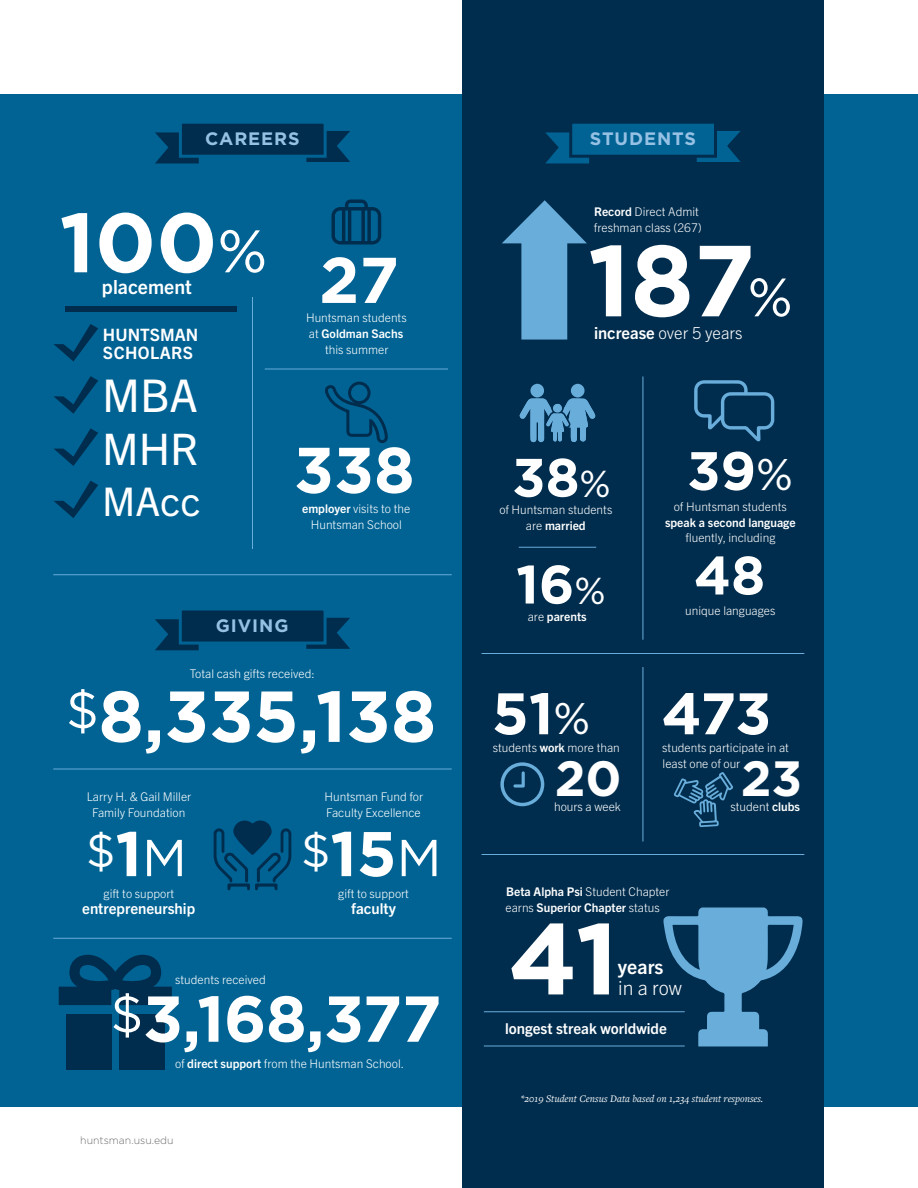
<style>
.page{position:relative;width:918px;height:1188px;background:#fff}
.page>*{position:absolute;margin:0;border:0;box-sizing:border-box;transform-origin:0 0}
.Body_Text_Sans_Cnd{font:700 100.65px "Gotham";color:#fff}
.Body_Text_Sans_Cnd-2{font:700 84px "Gotham";color:#fff}
.Body_Text_Sans_Cnd-3{font:700 72px "Gotham";color:#fff}
.Body_Text_Sans_Cnd-4{font:700 64.65px "Gotham";letter-spacing:-.01em;color:#fff}
.Body_Text_Sans_Cnd-5{font:700 64.5px "Gotham";color:#fff}
.Body_Text_Sans_Cnd-6{font:700 63px "Gotham";color:#fff}
.Body_Text_Sans_Cnd-7{font:700 58.5px "Gotham";color:#fff}
.Body_Text_Sans_Cnd-8{font:700 54px "Gotham";color:#fff}
.Body_Text_Sans_Cnd-9{font:700 49.5px "Gotham";color:#fff}
.Body_Text_Sans_Cnd-10{font:46.5px "Gotham";color:#fff}
.Body_Text_Sans_Cnd-11{font:45.15px "Trade Gothic Next LT Pro";color:#fff}
.Body_Text_Sans_Cnd-12{font:44.1px "Gotham";color:#fff}
.Body_Text_Sans_Cnd-13{font:43.5px "Trade Gothic Next LT Pro";color:#fff}
.Body_Text_Sans_Cnd-14{font:39.6px "Trade Gothic Next LT Pro";color:#fff}
.Body_Text_Sans_Cnd-15{font:700 19.5px "Trade Gothic Next LT Pro";color:#fff}
.Body_Text_Sans_Cnd-16{font:300 19.5px "Trade Gothic Next LT Pro";color:#fff}
.Body_Text_Sans_Cnd-17{font:700 18px "Gotham";letter-spacing:.05em;color:#97c1e4}
.Body_Text_Sans_Cnd-18{font:700 17.1px/18px "Trade Gothic Next LT Pro";letter-spacing:.015em;color:#fff}
.Body_Text_Sans_Cnd-19{font:300 16.5px "Trade Gothic Next LT Pro";color:#fff}
.Body_Text_Sans_Cnd-20{font:700 15px "Trade Gothic Next LT Pro";color:#fff}
.Body_Text_Sans_Cnd-21{font:300 12px/15.8px "Trade Gothic Next LT Pro";color:#fff;text-align:center}
.Body_Text_Sans_Cnd-22{font:700 12px/15.8px "Trade Gothic Next LT Pro";color:#fff}
.Body_Text_Serif_Frei{font:italic 10.5px "Freight Text Pro";color:#fff}
.t1{font:300 10.5px "Gotham";color:#6c6d70}
.s1{font-weight:400;font-size:60px}
.s2{font-weight:700}
.s3{font-weight:700;font-size:63px}
.s4{font-size:51.75px}
.s5{font-weight:400;font-size:46.5px}
.s6{font-weight:400;font-size:51.75px}
.s7{font-weight:400;font-size:54px}
.s8{font-weight:400;font-size:37.5px}
.s9{font-weight:300}
.s10{font-weight:400;font-size:44.25px}
</style>
<div class="page">
<div style="left:0;top:94px;width:918px;height:1013px;background:#006394"></div>
<div style="left:462px;top:0;width:362px;height:1188px;background:#002d4e"></div>
<hr style="left:642px;top:667px;width:1px;height:175px;background:#69addb">
<hr style="left:642px;top:376px;width:1px;height:264px;background:#69addb">
<hr style="left:482px;top:854px;width:322px;height:1px;background:#69addb">
<hr style="left:482px;top:653px;width:322px;height:1px;background:#69addb">
<hr style="left:519px;top:547px;width:77px;height:1px;background:#69addb">
<svg style="left:502px;top:200px;width:85px;height:140px"></svg>
<svg style="left:664px;top:908px;width:139px;height:138px"></svg>
<hr style="left:53px;top:574px;width:399px;height:1px;background:#69addb">
<hr style="left:53px;top:938px;width:399px;height:1px;background:#69addb">
<hr style="left:53px;top:769px;width:399px;height:1px;background:#69addb">
<hr style="left:484px;top:1046px;width:201px;height:1px;background:#69addb">
<hr style="left:484px;top:1011px;width:201px;height:1px;background:#69addb">
<hr style="left:252px;top:297px;width:1px;height:252px;background:#69addb">
<hr style="left:265px;top:369px;width:183px;height:1px;background:#69addb">
<svg style="left:155px;top:610px;width:195px;height:40px"></svg>
<svg style="left:155px;top:123px;width:195px;height:40px"></svg>
<svg style="left:545px;top:123px;width:196px;height:40px"></svg>
<svg style="left:694px;top:380px;width:80px;height:62px"></svg>
<svg style="left:332px;top:200px;width:49px;height:45px"></svg>
<svg style="left:59px;top:954px;width:113px;height:51px"></svg>
<div style="left:66px;top:1014px;width:45px;height:56px;background:#002d4e"></div>
<div style="left:119px;top:1014px;width:45px;height:56px;background:#002d4e"></div>
<svg style="left:323px;top:368px;width:67px;height:75px"></svg>
<div style="left:348px;top:382px;width:23px;height:22px;border:3px solid #002d4e;border-radius:50%"></div>
<svg style="left:519px;top:384px;width:77px;height:59px"></svg>
<div style="left:553px;top:404px;width:9px;height:9px;background:#69addb;border-radius:50%"></div>
<svg style="left:54px;top:324px;width:44px;height:38px"></svg>
<svg style="left:54px;top:376px;width:44px;height:38px"></svg>
<svg style="left:54px;top:428px;width:44px;height:38px"></svg>
<svg style="left:54px;top:481px;width:44px;height:37px"></svg>
<div style="left:65px;top:307px;width:171px;height:5px;background:#002d4e"></div>
<svg style="left:214px;top:820px;width:77px;height:70px"></svg>
<svg style="left:674px;top:772px;width:59px;height:55px"></svg>
<svg style="left:500px;top:762px;width:44px;height:44px"></svg>
<p class="Body_Text_Sans_Cnd-17" style="left:205px;top:127px;width:96px">CAREERS</p>
<p class="Body_Text_Sans_Cnd-17" style="left:590px;top:127px;width:108px">STUDENTS</p>
<p class="Body_Text_Sans_Cnd-2" style="left:59px;top:187px;width:210px">100<span class="s1">%</span></p>
<p class="Body_Text_Sans_Cnd-15" style="left:102px;top:273px;width:91px">placement</p>
<p class="Body_Text_Sans_Cnd-18" style="left:103px;top:325px;width:97px">HUNTSMAN<br>SCHOLARS</p>
<p class="Body_Text_Sans_Cnd-11" style="left:102px;top:364px;width:97px">MBA</p>
<p class="Body_Text_Sans_Cnd-13" style="left:102px;top:419px;width:98px">MHR</p>
<p class="Body_Text_Sans_Cnd-14" style="left:102px;top:474px;width:100px">MAcc</p>
<p class="Body_Text_Sans_Cnd-5" style="left:319px;top:237px;width:81px">27</p>
<p class="Body_Text_Sans_Cnd-21" style="left:306px;top:309px;width:102px">Huntsman students at <span class="s2">Goldman Sachs </span>this summer</p>
<p class="Body_Text_Sans_Cnd-5" style="left:294px;top:427px;width:122px">338</p>
<p class="Body_Text_Sans_Cnd-21" style="left:302px;top:500px;width:110px"><span class="s2">employer</span> visits to the<br>Huntsman School</p>
<p class="Body_Text_Sans_Cnd-17" style="left:216px;top:614px;width:74px">GIVING</p>
<p class="Body_Text_Sans_Cnd-21" style="left:190px;top:665px;width:126px">Total cash gifts received:</p>
<p class="Body_Text_Sans_Cnd-3" style="left:66px;top:669px;width:372px"><sup>$</sup>8,335,138</p>
<p class="Body_Text_Sans_Cnd-21" style="left:87px;top:788px;width:106px">Larry H. &amp; Gail Miller<br>Family Foundation</p>
<p class="Body_Text_Sans_Cnd-10" style="left:86px;top:821px;width:102px">$<span class="s3">1</span><span class="s4">M</span></p>
<p class="Body_Text_Sans_Cnd-21" style="left:104px;top:885px;width:72px">gift to support</p>
<p class="Body_Text_Sans_Cnd-20" style="left:82px;top:898px;width:115px">entrepreneurship</p>
<p class="Body_Text_Sans_Cnd-21" style="left:175px;top:971px;width:92px">students received</p>
<p class="Body_Text_Sans_Cnd-21" style="left:324px;top:788px;width:100px;text-align:left">Huntsman Fund for<br>Faculty Excellence</p>
<p class="Body_Text_Sans_Cnd-6" style="left:301px;top:812px;width:142px"><span class="s5">$</span>15<span class="s6">M</span></p>
<p class="Body_Text_Sans_Cnd-21" style="left:338px;top:885px;width:72px">gift to support</p>
<p class="Body_Text_Sans_Cnd-20" style="left:351px;top:898px;width:46px">faculty</p>
<p class="Body_Text_Sans_Cnd-4" style="left:111px;top:976px;width:333px"><span class="s6">$</span>3,168,377</p>
<p class="Body_Text_Sans_Cnd-21" style="left:175px;top:1055px;width:231px">of <span class="s2">direct support</span> from the Huntsman School.</p>
<p class="t1" style="left:80px;top:1133px;width:95px">huntsman.usu.edu</p>
<p class="Body_Text_Sans_Cnd-21" style="left:594px;top:203px;width:109px;text-align:left"><span class="s2">Record</span> Direct Admit freshman class (267)</p>
<p class="Body_Text_Sans_Cnd" style="left:588px;top:214px;width:206px">187<span class="s7">%</span></p>
<p class="Body_Text_Sans_Cnd-19" style="left:594px;top:322px;width:150px"><span class="s2">increase</span> over 5 years</p>
<p class="Body_Text_Sans_Cnd-8" style="left:512px;top:442px;width:100px">38<span class="s8">%</span></p>
<p class="Body_Text_Sans_Cnd-21" style="left:499px;top:501px;width:114px">of Huntsman students are <span class="s2">married</span></p>
<p class="Body_Text_Sans_Cnd-8" style="left:516px;top:549px;width:91px">16<span class="s8">%</span></p>
<p class="Body_Text_Sans_Cnd-22" style="left:528px;top:608px;width:60px"><span class="s9">are</span> parents</p>
<p class="Body_Text_Sans_Cnd-7" style="left:492px;top:675px;width:63px">51</p>
<p class="Body_Text_Sans_Cnd-21" style="left:493px;top:739px;width:129px">students <span class="s2">work</span> more than</p>
<p class="Body_Text_Sans_Cnd-12" style="left:554px;top:690px;width:38px">%</p>
<p class="Body_Text_Sans_Cnd-9" style="left:555px;top:745px;width:68px">20</p>
<p class="Body_Text_Sans_Cnd-21" style="left:554px;top:798px;width:68px">hours a week</p>
<p class="Body_Text_Sans_Cnd-8" style="left:687px;top:435px;width:107px">39<span class="s10">%</span></p>
<p class="Body_Text_Sans_Cnd-21" style="left:665px;top:498px;width:132px">of Huntsman students <span class="s2">speak a second language </span>fluently, including</p>
<p class="Body_Text_Sans_Cnd-8" style="left:694px;top:540px;width:73px">48</p>
<p class="Body_Text_Sans_Cnd-21" style="left:685px;top:602px;width:92px">unique languages</p>
<p class="Body_Text_Sans_Cnd-7" style="left:662px;top:675px;width:111px">473</p>
<p class="Body_Text_Sans_Cnd-9" style="left:741px;top:745px;width:63px">23</p>
<p class="Body_Text_Sans_Cnd-21" style="left:662px;top:739px;width:128px;text-align:left">students participate in at least one of our</p>
<p class="Body_Text_Sans_Cnd-21" style="left:731px;top:798px;width:71px">student <span class="s2">clubs</span></p>
<p class="Body_Text_Sans_Cnd-22" style="left:506px;top:883px;width:166px">Beta Alpha Psi <span class="s9">Student Chapter earns</span> Superior Chapter <span class="s9">status</span></p>
<p class="Body_Text_Sans_Cnd" style="left:508px;top:892px;width:111px">41</p>
<p class="Body_Text_Sans_Cnd-15" style="left:618px;top:954px;width:47px">years</p>
<p class="Body_Text_Sans_Cnd-16" style="left:618px;top:975px;width:65px">in a row</p>
<p class="Body_Text_Sans_Cnd-20" style="left:505px;top:1018px;width:163px">longest streak worldwide</p>
<p class="Body_Text_Serif_Frei" style="left:521px;top:1091px;width:244px">*2019 Student Census Data based on 1,234 student responses.</p>
</div>
